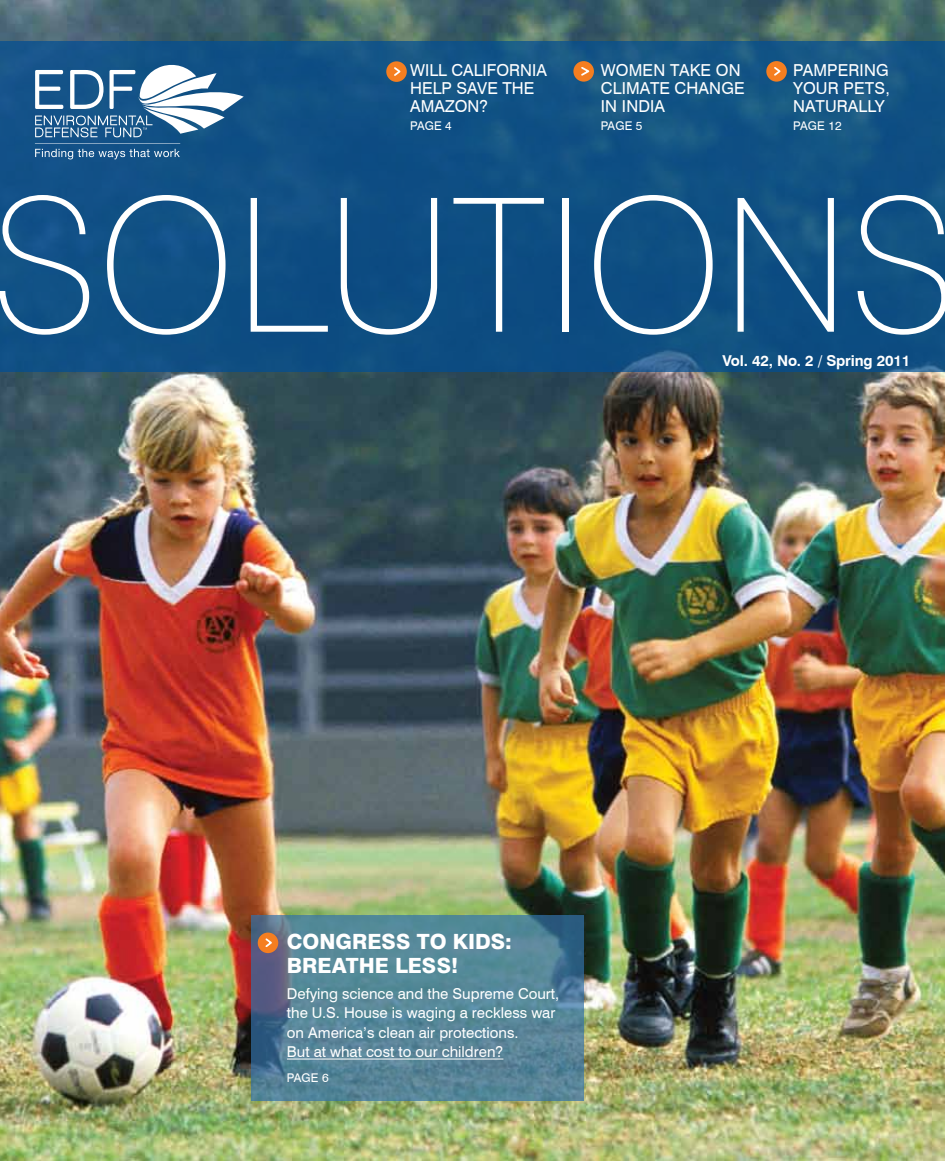
<style>
.page{position:relative;width:945px;height:1161px;background:#fff}
.page>*{position:absolute;margin:0;border:0;box-sizing:border-box;transform-origin:0 0}
.t1{font:800 21px/24px "Swiss 721 BT";color:#fff}
.t2{font:16.5px/18px "Swiss 721 BT";letter-spacing:.01em;color:#fff}
.t3{font:15px/19.5px "Swiss 721 BT";color:#fff}
.t4{font:700 15px "Swiss 721 BT";letter-spacing:-.01em;color:#fff}
.t5{font:12px "Swiss 721 BT";letter-spacing:.01em;color:#fff}
</style>
<div class="page">
<img style="left:0;top:0;width:945px;height:1161px">
<svg style="left:251px;top:915px;width:332px;height:186px;background:#548295"></svg>
<hr style="left:287px;top:1059px;width:216px;height:1px;background:#fff">
<div style="left:258px;top:933px;width:20px;height:20px;background:#f57e20;border-radius:50%"></div>
<svg style="left:265px;top:938px;width:7px;height:9px"></svg>
<div style="left:0;top:42px;width:945px;height:330px;background:#105184"></div>
<svg style="left:0;top:195px;width:89px;height:140px"></svg>
<svg style="left:107px;top:195px;width:119px;height:140px"></svg>
<svg style="left:251px;top:198px;width:77px;height:134px"></svg>
<svg style="left:341px;top:198px;width:96px;height:137px"></svg>
<svg style="left:454px;top:198px;width:90px;height:134px"></svg>
<div style="left:562px;top:198px;width:6px;height:134px;background:#fff"></div>
<svg style="left:594px;top:195px;width:119px;height:140px"></svg>
<svg style="left:738px;top:198px;width:96px;height:134px"></svg>
<svg style="left:858px;top:195px;width:87px;height:140px"></svg>
<svg style="left:35px;top:143px;width:145px;height:16px"></svg>
<svg style="left:35px;top:65px;width:209px;height:72px"></svg>
<div style="left:386px;top:61px;width:21px;height:21px;background:#f57e20;border-radius:50%"></div>
<svg style="left:394px;top:67px;width:7px;height:9px"></svg>
<div style="left:766px;top:61px;width:21px;height:21px;background:#f57e20;border-radius:50%"></div>
<svg style="left:774px;top:67px;width:7px;height:9px"></svg>
<div style="left:573px;top:61px;width:21px;height:21px;background:#f57e20;border-radius:50%"></div>
<svg style="left:581px;top:65px;width:11px;height:11px"></svg>
<p class="t2" style="left:410px;top:61px;width:137px">will california help save the amazon?</p>
<p class="t5" style="left:410px;top:118px;width:43px">page 4</p>
<p class="t2" style="left:601px;top:61px;width:141px">women take on c limate cha</p>
<p class="t2" style="left:709px;top:79px;width:37px">nge</p>
<p class="t2" style="left:601px;top:97px;width:64px">in india</p>
<p class="t5" style="left:601px;top:119px;width:43px">page 5</p>
<p class="t2" style="left:793px;top:61px;width:98px;text-align:justify">pampering your pets, naturally</p>
<p class="t5" style="left:793px;top:119px;width:50px">page 12</p>
<p class="t4" style="left:722px;top:351px;width:189px">Vol. 42, No. 2 / Spring 2011</p>
<h1 class="t1" style="left:287px;top:929px;width:226px">CONGRESS TO KIDS:<br>BREATHE LESS!</h1>
<p class="t3" style="left:287px;top:984px;width:274px">Defying science and the Supreme Court, the U.S. House is waging a reckless war on America’s clean air protections.<br>But at what cost to our children?</p>
<p class="t5" style="left:287px;top:1071px;width:43px">page 6</p>
</div>
